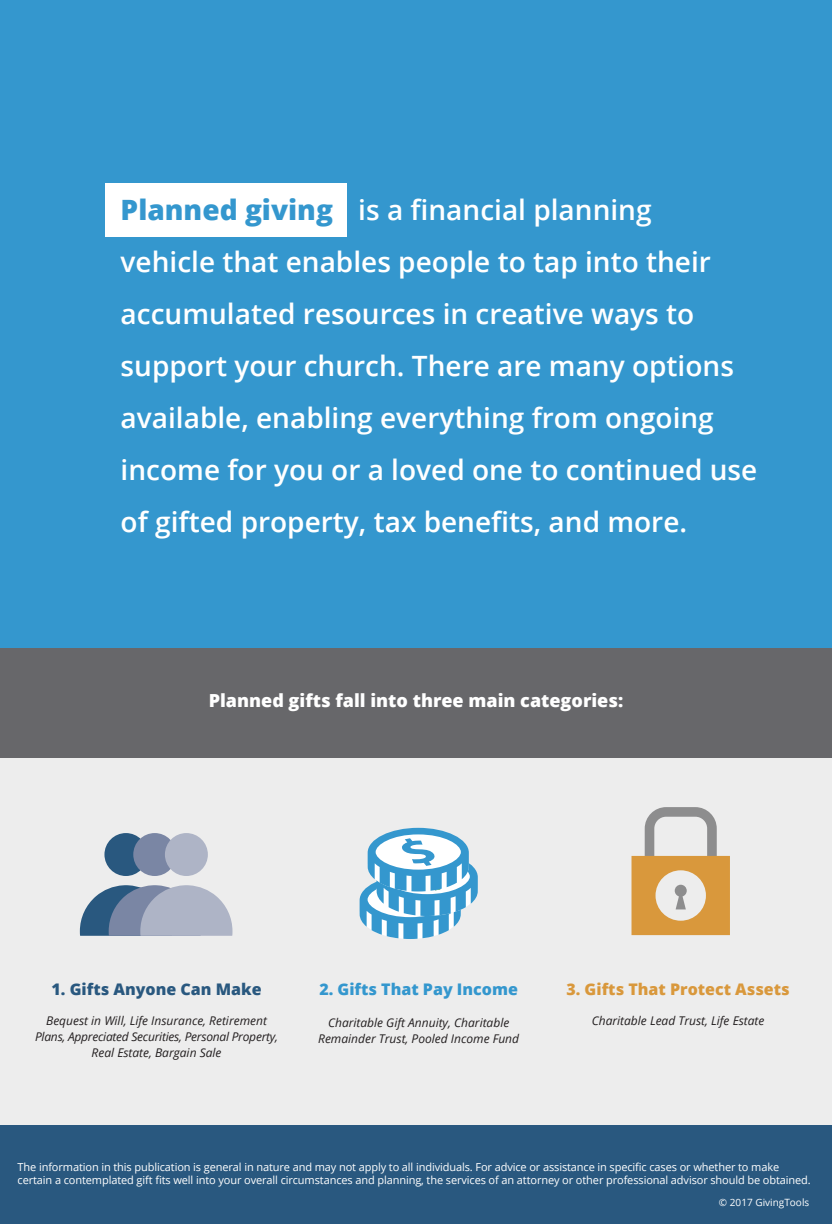
<style>
.page{position:relative;width:832px;height:1224px;background:#fff}
.page>*{position:absolute;margin:0;border:0;box-sizing:border-box;transform-origin:0 0}
.t1{font:600 28px/52px "Open Sans";color:#fff}
.t2{font:800 18px "Open Sans";color:#fff}
.t3{font:800 16px "Open Sans";color:#d9983c}
.t4{font:800 16px "Open Sans";color:#29587f}
.t5{font:800 16px "Open Sans";color:#3497ce}
.t6{font:italic 12px/16px "Open Sans";color:#231f20;text-align:center}
.t7{font:11px/13px "Open Sans";letter-spacing:-.01em;color:#fff}
.t8{font:10px "Open Sans";color:#fff}
.s1{font-weight:800;color:#3497ce}
</style>
<div class="page">
<div style="left:0;top:0;width:832px;height:649px;background:#3497ce"></div>
<div style="left:0;top:732px;width:832px;height:398px;background:#ededed"></div>
<div style="left:0;top:1126px;width:832px;height:98px;background:#29587f"></div>
<div style="left:105px;top:184px;width:242px;height:53px;background:#fff"></div>
<div style="left:104px;top:833px;width:43px;height:43px;background:#29587f;border-radius:50%"></div>
<div style="left:133px;top:833px;width:43px;height:43px;background:#7a86a4;border-radius:50%"></div>
<div style="left:165px;top:833px;width:43px;height:43px;background:#aeb4c6;border-radius:50%"></div>
<svg style="left:80px;top:885px;width:152px;height:51px;background:#92a0b6"></svg>
<svg style="left:359px;top:828px;width:119px;height:111px"></svg>
<svg style="left:631px;top:807px;width:99px;height:128px"></svg>
<div style="left:0;top:649px;width:832px;height:109px;background:#67676a"></div>
<p class="t1" style="left:121px;top:183px;width:638px"><span class="s1">Planned giving</span> is a financial planning<br>vehicle that enables people to tap into their accumulated resources in creative ways to support your church. There are many options available, enabling everything from ongoing income for you or a loved one to continued use of gifted property, tax benefits, and more.</p>
<p class="t2" style="left:209px;top:687px;width:416px">Planned gifts fall into three main categories:</p>
<p class="t4" style="left:51px;top:977px;width:212px">1. Gifts Anyone Can Make</p>
<p class="t6" style="left:35px;top:1013px;width:244px">Bequest in Will, Life Insurance, Retirement<br>Plans, Appreciated Securities, Personal Property,<br>Real Estate, Bargain Sale</p>
<p class="t5" style="left:319px;top:977px;width:200px">2. Gifts That Pay Income</p>
<p class="t6" style="left:318px;top:1014px;width:202px">Charitable Gift Annuity, Charitable<br>Remainder Trust, Pooled Income Fund</p>
<p class="t3" style="left:566px;top:977px;width:225px">3. Gifts That Protect Assets</p>
<p class="t6" style="left:592px;top:1013px;width:174px">Charitable Lead Trust, Life Estate</p>
<p class="t7" style="left:18px;top:1160px;width:794px">The information in this publication is general in nature and may not apply to all individuals. For advice or assistance in specific cases or whether to make certain a contemplated gift fits well into your overall circumstances and planning, the services of an attorney or other professional advisor should be obtained.</p>
<p class="t8" style="left:719px;top:1196px;width:92px">© 2017 GivingTools</p>
</div>
